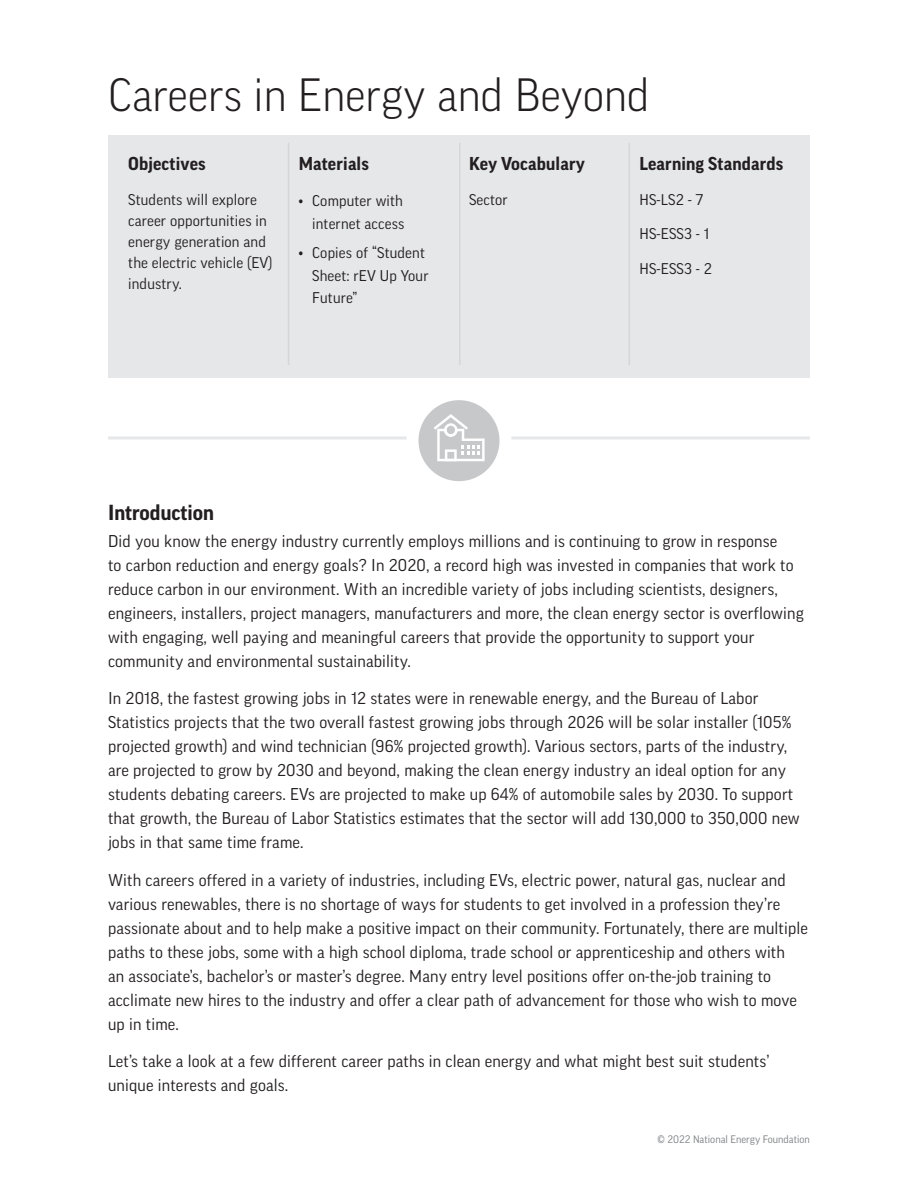
<style>
.page{position:relative;width:918px;height:1188px;background:#fff}
.page>*{position:absolute;margin:0;border:0;box-sizing:border-box;transform-origin:0 0}
.Heading_1{font:300 45px "Good Pro";color:#231f20}
.Heading_2{font:700 21px "Good Pro";color:#231f20}
.Gray_Box_H2{font:700 18px "Good Pro";letter-spacing:.01em;color:#231f20}
.P_regular{font:16.5px/24px "Good Pro";letter-spacing:.01em;color:#231f20}
.P_Regular_Gray_Box{font:15px/21px "Good Pro";letter-spacing:.01em;color:#231f20}
.t1{font:10.5px "Good Pro";color:#808285}
</style>
<div class="page">
<div style="left:108px;top:135px;width:702px;height:243px;background:#e6e7e9"></div>
<hr style="left:629px;top:143px;width:1px;height:222px;background:#d5d6d8">
<hr style="left:459px;top:143px;width:1px;height:222px;background:#d5d6d8">
<hr style="left:288px;top:143px;width:1px;height:222px;background:#d5d6d8">
<hr style="left:108px;top:436px;width:702px;height:3px;background:#e6e7e9">
<svg style="left:412px;top:394px;width:94px;height:93px;fill:#c7c8ca"></svg>
<div style="left:406px;top:388px;width:106px;height:105px;border:12px solid #fff;border-radius:50%"></div>
<svg style="left:434px;top:414px;width:51px;height:47px"></svg>
<p class="Heading_1" style="left:108px;top:69px;width:543px">Careers in Energy and Beyond</p>
<p class="Gray_Box_H2" style="left:128px;top:154px;width:79px">Objectives</p>
<p class="P_Regular_Gray_Box" style="left:128px;top:189px;width:146px">Students will explore career opportunities in energy generation and the electric vehicle (EV) industry.</p>
<p class="Gray_Box_H2" style="left:299px;top:154px;width:72px">Materials</p>
<p class="P_Regular_Gray_Box" style="left:299px;top:190px;width:107px;line-height:22.5px;text-align:right">• Computer with internet access</p>
<p class="P_Regular_Gray_Box" style="left:312px;top:242px;width:118px;line-height:22.5px;text-indent:-14px">• Copies of “Student<br>Sheet: rEV Up Your<br>Future”</p>
<p class="Gray_Box_H2" style="left:469px;top:154px;width:117px">Key Vocabulary</p>
<p class="P_Regular_Gray_Box" style="left:469px;top:189px;width:40px">Sector</p>
<p class="Gray_Box_H2" style="left:640px;top:154px;width:145px">Learning Standards</p>
<p class="P_Regular_Gray_Box" style="left:640px;top:189px;width:65px">HS-LS2 - 7</p>
<p class="P_Regular_Gray_Box" style="left:640px;top:224px;width:71px">HS-ESS3 - 1</p>
<p class="P_Regular_Gray_Box" style="left:640px;top:258px;width:74px">HS-ESS3 - 2</p>
<p class="Heading_2" style="left:108px;top:501px;width:108px">Introduction</p>
<p class="P_regular" style="left:108px;top:529px;width:697px">Did you know the energy industry currently employs millions and is continuing to grow in response<br>to carbon reduction and energy goals? In 2020, a record high was invested in companies that work to reduce carbon in our environment. With an incredible variety of jobs including scientists, designers, engineers, installers, project managers, manufacturers and more, the clean energy sector is overflowing with engaging, well paying and meaningful careers that provide the opportunity to support your community and environmental sustainability.</p>
<p class="P_regular" style="left:108px;top:686px;width:693px">In 2018, the fastest growing jobs in 12 states were in renewable energy, and the Bureau of Labor Statistics projects that the two overall fastest growing jobs through 2026 will be solar installer (105% projected growth) and wind technician (96% projected growth). Various sectors, parts of the industry, are projected to grow by 2030 and beyond, making the clean energy industry an ideal option for any students debating careers. EVs are projected to make up 64% of automobile sales by 2030. To support that growth, the Bureau of Labor Statistics estimates that the sector will add 130,000 to 350,000 new jobs in that same time frame.</p>
<p class="P_regular" style="left:108px;top:868px;width:702px">With careers offered in a variety of industries, including EVs, electric power, natural gas, nuclear and various renewables, there is no shortage of ways for students to get involved in a profession they’re passionate about and to help make a positive impact on their community. Fortunately, there are multiple paths to these jobs, some with a high school diploma, trade school or apprenticeship and others with<br>an associate’s, bachelor’s or master’s degree. Many entry level positions offer on-the-job training to acclimate new hires to the industry and offer a clear path of advancement for those who wish to move up in time.</p>
<p class="P_regular" style="left:108px;top:1049px;width:663px">Let’s take a look at a few different career paths in clean energy and what might best suit students’ unique interests and goals.</p>
<p class="t1" style="left:657px;top:1133px;width:154px">© 2022 National Energy Foundation</p>
</div>
